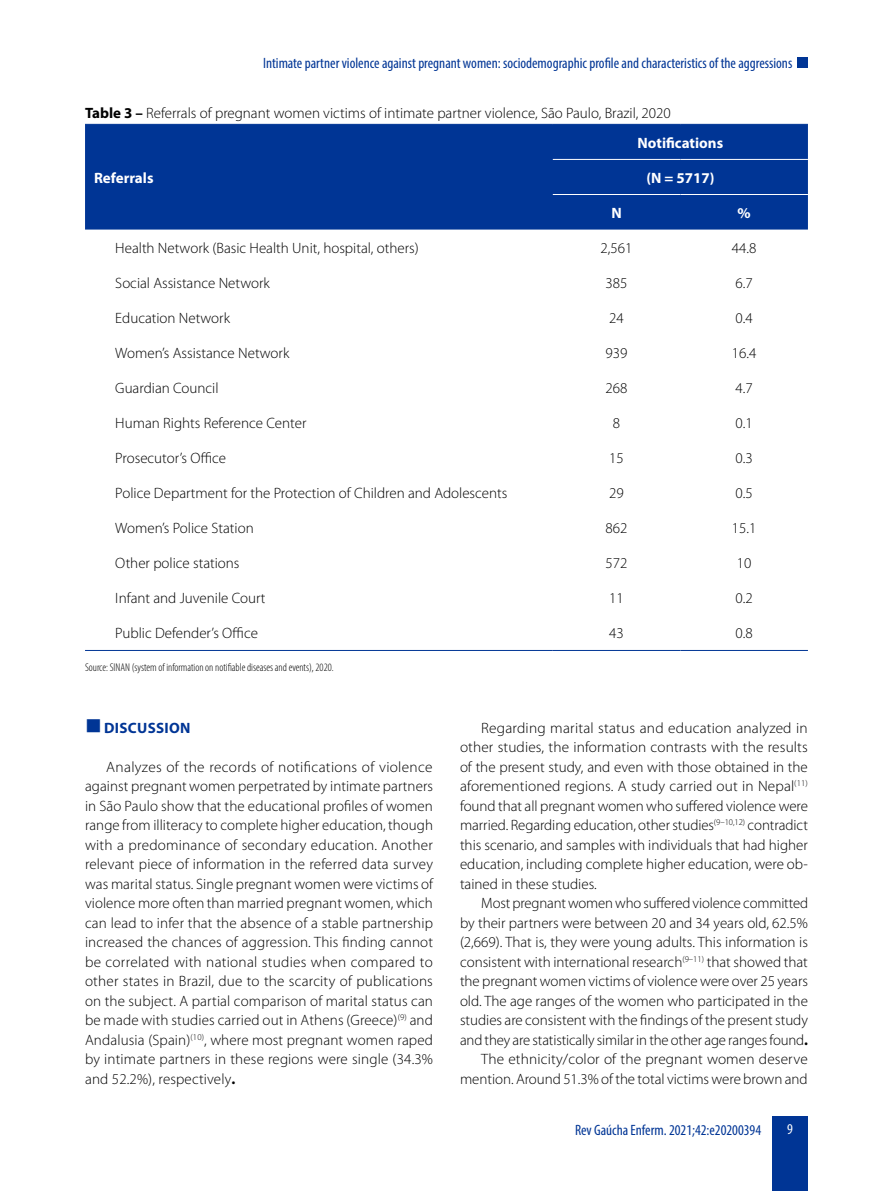
<style>
.page{position:relative;width:893px;height:1191px;background:#fff}
.page>*{position:absolute;margin:0;border:0;box-sizing:border-box;transform-origin:0 0}
.t1{font:300 15px/19.5px "Myriad Pro";color:#000;text-align:justify}
.t2{font:condensed 15px "Myriad Pro";color:#003595}
.t3{font:700 15px "Myriad Pro";color:#fff}
.t4{font:700 15px "Myriad Pro";letter-spacing:.02em;color:#003595}
.t5{font:condensed 15px "Myriad Pro";color:#fff}
.t6{font:300 condensed 11.25px "Myriad Pro";color:#000}
.s1{font-weight:700}
</style>
<div class="page">
<div style="left:772px;top:1116px;width:36px;height:75px;background:#003595"></div>
<div style="left:798px;top:57px;width:10px;height:11px;background:#003595"></div>
<div style="left:85px;top:125px;width:723px;height:104px;background:#003595"></div>
<hr style="left:85px;top:124px;width:468px;height:1px;background:#003595">
<hr style="left:553px;top:124px;width:127px;height:1px;background:#003595">
<hr style="left:680px;top:124px;width:128px;height:1px;background:#003595">
<hr style="left:85px;top:650px;width:468px;height:1px;background:#003595">
<hr style="left:553px;top:650px;width:127px;height:1px;background:#003595">
<hr style="left:680px;top:650px;width:128px;height:1px;background:#003595">
<hr style="left:553px;top:159px;width:127px;height:1px;background:#fff">
<hr style="left:680px;top:159px;width:128px;height:1px;background:#fff">
<hr style="left:553px;top:194px;width:127px;height:1px;background:#fff">
<hr style="left:680px;top:194px;width:128px;height:1px;background:#fff">
<p class="t2" style="left:263px;top:54px;width:531px">Intimate partner violence against pregnant women: sociodemographic profile and characteristics of the aggressions</p>
<p class="t1" style="left:85px;top:103px;width:587px"><span class="s1">Table 3 –</span> Referrals of pregnant women victims of intimate partner violence, São Paulo, Brazil, 2020</p>
<p class="t3" style="left:94px;top:168px;width:61px">Referrals</p>
<p class="t3" style="left:638px;top:133px;width:87px">Notifications</p>
<p class="t3" style="left:646px;top:168px;width:70px">(N = 5717)</p>
<p class="t3" style="left:611px;top:203px;width:12px">N</p>
<p class="t3" style="left:737px;top:203px;width:15px">%</p>
<p class="t1" style="left:115px;top:238px;width:305px">Health Network (Basic Health Unit, hospital, others)</p>
<p class="t1" style="left:601px;top:238px;width:33px">2,561</p>
<p class="t1" style="left:732px;top:238px;width:26px">44.8</p>
<p class="t1" style="left:115px;top:273px;width:156px">Social Assistance Network</p>
<p class="t1" style="left:606px;top:273px;width:23px">385</p>
<p class="t1" style="left:735px;top:273px;width:19px">6.7</p>
<p class="t1" style="left:115px;top:308px;width:116px">Education Network</p>
<p class="t1" style="left:609px;top:308px;width:16px">24</p>
<p class="t1" style="left:735px;top:308px;width:19px">0.4</p>
<p class="t1" style="left:115px;top:343px;width:176px">Women’s Assistance Network</p>
<p class="t1" style="left:606px;top:343px;width:23px">939</p>
<p class="t1" style="left:732px;top:343px;width:26px">16.4</p>
<p class="t1" style="left:115px;top:378px;width:105px">Guardian Council</p>
<p class="t1" style="left:606px;top:378px;width:23px">268</p>
<p class="t1" style="left:735px;top:378px;width:19px">4.7</p>
<p class="t1" style="left:115px;top:413px;width:193px">Human Rights Reference Center</p>
<p class="t1" style="left:613px;top:413px;width:9px">8</p>
<p class="t1" style="left:735px;top:413px;width:19px">0.1</p>
<p class="t1" style="left:115px;top:448px;width:112px">Prosecutor’s Office</p>
<p class="t1" style="left:609px;top:448px;width:16px">15</p>
<p class="t1" style="left:735px;top:448px;width:19px">0.3</p>
<p class="t1" style="left:115px;top:483px;width:394px">Police Department for the Protection of Children and Adolescents</p>
<p class="t1" style="left:609px;top:483px;width:16px">29</p>
<p class="t1" style="left:735px;top:483px;width:19px">0.5</p>
<p class="t1" style="left:115px;top:518px;width:140px">Women’s Police Station</p>
<p class="t1" style="left:606px;top:518px;width:23px">862</p>
<p class="t1" style="left:732px;top:518px;width:26px">15.1</p>
<p class="t1" style="left:115px;top:553px;width:126px">Other police stations</p>
<p class="t1" style="left:606px;top:553px;width:23px">572</p>
<p class="t1" style="left:737px;top:553px;width:16px">10</p>
<p class="t1" style="left:115px;top:588px;width:152px">Infant and Juvenile Court</p>
<p class="t1" style="left:609px;top:588px;width:16px">11</p>
<p class="t1" style="left:735px;top:588px;width:19px">0.2</p>
<p class="t1" style="left:115px;top:623px;width:144px">Public Defender’s Office</p>
<p class="t1" style="left:609px;top:623px;width:16px">43</p>
<p class="t1" style="left:735px;top:623px;width:19px">0.8</p>
<p class="t6" style="left:85px;top:660px;width:250px">Source: SINAN (system of information on notifiable diseases and events), 2020.</p>
<p class="t4" style="left:104px;top:717px;width:88px">DISCUSSION</p>
<p class="t1" style="left:85px;top:756px;width:350px;text-indent:21px">Analyzes of the records of notifications of violence against pregnant women perpetrated by intimate partners in São Paulo show that the educational profiles of women range from illiteracy to complete higher education, though with a predominance of secondary education. Another relevant piece of information in the referred data survey was marital status. Single pregnant women were victims of violence more often than married pregnant women, which can lead to infer that the absence of a stable partnership increased the chances of aggression. This finding cannot be correlated with national studies when compared to other states in Brazil, due to the scarcity of publications on the subject. A partial comparison of marital status can be made with studies carried out in Athens (Greece)<sup>(9)</sup> and Andalusia (Spain)<sup>(10)</sup>, where most pregnant women raped by intimate partners in these regions were single (34.3% and 52.2%), respectively<span class="s1">.</span></p>
<p class="t1" style="left:460px;top:717px;width:350px;text-indent:21px">Regarding marital status and education analyzed in other studies, the information contrasts with the results of the present study, and even with those obtained in the aforementioned regions. A study carried out in Nepal<sup>(11) </sup>found that all pregnant women who suffered violence were married. Regarding education, other studies<sup>(9–10,12)</sup> contradict this scenario, and samples with individuals that had higher education, including complete higher education, were ob&shy;tained in these studies.</p>
<p class="t1" style="left:460px;top:893px;width:350px;text-align:right">Most pregnant women who suffered violence committed<br>by their partners were between 20 and 34 years old, 62.5% (2,669). That is, they were young adults. This information is consistent with international research<sup>(9–11)</sup> that showed that the pregnant women victims of violence were over 25 years old. The age ranges of the women who participated in the studies are consistent with the findings of the present study and they are statistically similar in the other age ranges found<span class="s1">.<br></span>The ethnicity/color of the pregnant women deserve mention. Around 51.3% of the total victims were brown and</p>
<p class="t2" style="left:575px;top:1121px;width:188px">Rev Gaúcha Enferm. 2021;42:e20200394</p>
<p class="t5" style="left:787px;top:1120px;width:7px">9</p>
</div>
